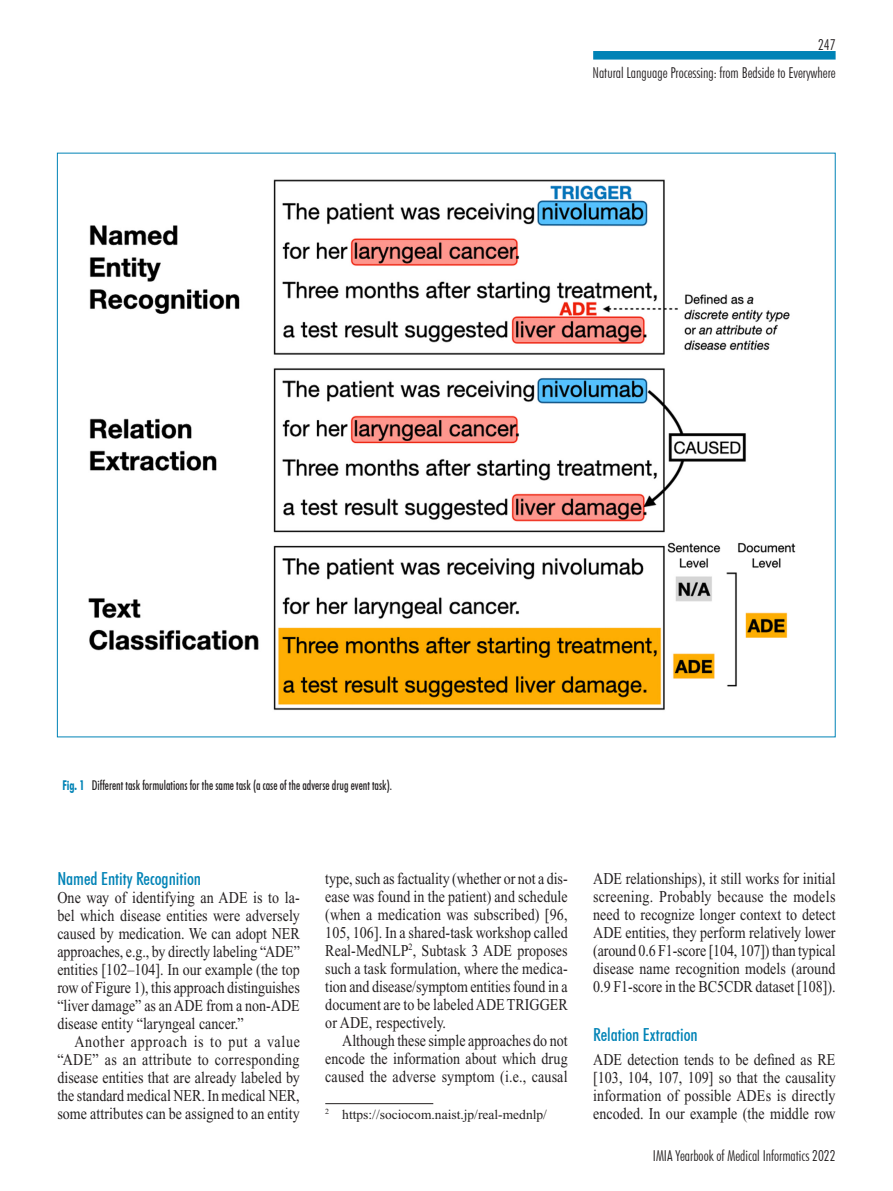
<style>
.page{position:relative;width:893px;height:1191px;background:#fff}
.page>*{position:absolute;margin:0;border:0;box-sizing:border-box;transform-origin:0 0}
.Headline_4{font:500 condensed 18px "Futura BT";color:#0083b6}
.Grundtext_mit_Einzug{font:16.5px/18px "Times New Roman";letter-spacing:.005em;color:#231f20;text-align:justify;scale:.85 1}
.Grundtext_ohne_Einzu{font:16.5px/18px "Times New Roman";color:#231f20;text-align:justify;scale:.85 1}
.t1{font:300 condensed 15px/28px "Futura BT";color:#231f20;text-align:right}
.Legende_1{font:500 condensed 13.5px "Futura BT";color:#231f20;scale:.85 1}
.Fußnote{font:13.5px "Times New Roman";color:#231f20}
.s1{font-weight:700;color:#0083b6}
</style>
<div class="page">
<div style="left:593px;top:51px;width:243px;height:9px;background:#0083b6"></div>
<hr style="left:325px;top:1103px;width:108px;height:1px;background:#231f20">
<img style="left:88px;top:179px;width:708px;height:532px">
<p class="t1" style="left:592px;top:30px;width:245px">247<br>Natural Language Processing: from Bedside to Everywhere</p>
<p class="Legende_1" style="left:62px;top:777px;width:389px"><span class="s1">Fig. 1</span> Different task formulations for the same task (a case of the adverse drug event task).</p>
<p class="Headline_4" style="left:57px;top:867px;width:145px">Named Entity Recognition</p>
<p class="Grundtext_ohne_Einzu" style="left:57px;top:888px;width:287px">One way of identifying an ADE is to la&shy;bel which disease entities were adversely caused by medication. We can adopt NER approaches, e.g., by directly labeling “ADE” entities [102–104]. In our example (the top row of Figure 1), this approach distinguishes “liver damage” as an ADE from a non-ADE disease entity “laryngeal cancer.”</p>
<p class="Grundtext_mit_Einzug" style="left:57px;top:1032px;width:287px;text-indent:17px">Another approach is to put a value “ADE” as an attribute to corresponding disease entities that are already labeled by the standard medical NER. In medical NER, some attributes can be assigned to an entity</p>
<p class="Grundtext_mit_Einzug" style="left:325px;top:869px;width:287px">type, such as factuality (whether or not a dis&shy;ease was found in the patient) and schedule (when a medication was subscribed) [96, 105, 106]. In a shared-task workshop called Real-MedNLP<sup>2</sup>, Subtask 3 ADE proposes such a task formulation, where the medica&shy;tion and disease/symptom entities found in a document are to be labeled ADE TRIGGER or ADE, respectively.</p>
<p class="Grundtext_mit_Einzug" style="left:325px;top:1031px;width:287px;text-indent:17px">Although these simple approaches do not encode the information about which drug caused the adverse symptom (i.e., causal</p>
<p class="Fußnote" style="left:325px;top:1106px;width:223px"><sup>2</sup> https://sociocom.naist.jp/real-mednlp/</p>
<p class="Grundtext_mit_Einzug" style="left:593px;top:869px;width:287px">ADE relationships), it still works for initial screening. Probably because the models need to recognize longer context to detect ADE entities, they perform relatively lower (around 0.6 F1-score [104, 107]) than typical disease name recognition models (around 0.9 F1-score in the BC5CDR dataset [108]).</p>
<p class="Headline_4" style="left:593px;top:1023px;width:106px">Relation Extraction</p>
<p class="Grundtext_ohne_Einzu" style="left:593px;top:1050px;width:287px">ADE detection tends to be defined as RE [103, 104, 107, 109] so that the causality information of possible ADEs is directly encoded. In our example (the middle row</p>
<p class="t1" style="left:653px;top:1141px;width:184px">IMIA Yearbook of Medical Informatics 2022</p>
</div>
